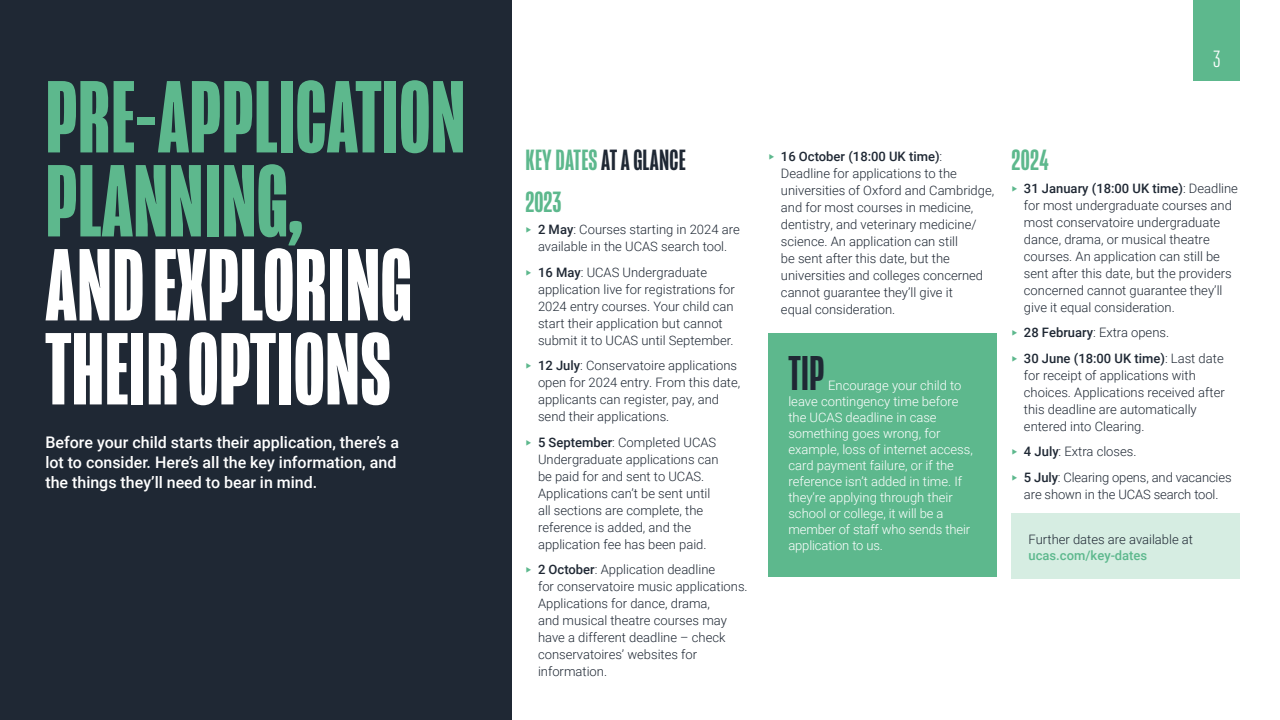
<style>
.page{position:relative;width:1280px;height:720px;background:#fff}
.page>*{position:absolute;margin:0;border:0;box-sizing:border-box;transform-origin:0 0}
.t1{font:700 105px/84px "Mongoose";color:#5db88d}
.t2{font:700 105px/84px "Mongoose";color:#fff}
.t3{font:500 50px "Mongoose";color:#1f2834}
.t4{font:500 30px/41.7px "Mongoose";letter-spacing:.01em;color:#5db88d}
.t5{font:300 24.1px "Mongoose";color:#fff}
.t6{font:500 16px/20px "Roboto";color:#fff}
.t7{font:300 13px/17px "Roboto";color:#1f2834}
.t8{font:300 13px/16px "Roboto";color:#fff}
.t9{font:500 13px/25.5px "Roboto";color:#1f2834}
.t10{font:500 13px "Roboto";color:#5db88d}
.s1{color:#1f2834}
.s2{color:#5db88d}
.s3{font-weight:500}
.s4{font-weight:300;color:#5db88d}
.s5{font-weight:300}
</style>
<div class="page">
<div style="left:0;top:0;width:511px;height:720px;background:#1f2834"></div>
<div style="left:769px;top:333px;width:228px;height:244px;background:#5db88d"></div>
<div style="left:1012px;top:513px;width:228px;height:66px;background:#d6ede2"></div>
<div style="left:1193px;top:0;width:47px;height:81px;background:#5db88d"></div>
<h1 class="t1" style="left:45px;top:78px;width:422px">PRE-APPLICATION<br>PLANNING,</h1>
<h1 class="t2" style="left:45px;top:246px;width:368px">AND EXPLORING<br>THEIR OPTIONS</h1>
<p class="t6" style="left:45px;top:431px;width:355px">Before your child starts their application, there’s a lot to consider. Here’s all the key information, and the things they’ll need to bear in mind.</p>
<h3 class="t5" style="left:1213px;top:45px;width:9px">3</h3>
<h3 class="t4" style="left:526px;top:139px;width:162px">KEY DATES <span class="s1">AT A GLANCE<br></span>2023</h3>
<p class="t7" style="left:526px;top:221px;width:216px;text-align:center"><span class="s2">‣</span> <span class="s3">2 May</span>: Courses starting in 2024 are available in the UCAS search tool.</p>
<p class="t7" style="left:538px;top:263px;width:198px;text-indent:-12px"><span class="s2">‣</span> <span class="s3">16 May</span>: UCAS Undergraduate application live for registrations for 2024 entry courses. Your child can start their application but cannot submit it to UCAS until September.</p>
<p class="t7" style="left:538px;top:357px;width:204px;text-indent:-12px"><span class="s2">‣</span> <span class="s3">12 July</span>: Conservatoire applications open for 2024 entry. From this date, applicants can register, pay, and send their applications.</p>
<p class="t7" style="left:538px;top:433px;width:182px;text-indent:-12px"><span class="s2">‣</span> <span class="s3">5 September</span>: Completed UCAS<br>Undergraduate applications can be paid for and sent to UCAS.<br>Applications can’t be sent until all sections are complete, the reference is added, and the application fee has been paid.</p>
<p class="t7" style="left:538px;top:561px;width:211px;text-indent:-12px"><span class="s2">‣</span> <span class="s3">2 October</span>: Application deadline<br>for conservatoire music applications.<br>Applications for dance, drama,<br>and musical theatre courses may have a different deadline – check conservatoires’ websites for information.</p>
<p class="t7" style="left:781px;top:147px;width:215px;text-indent:-12px"><span class="s2">‣</span> <span class="s3">16 October (18:00 UK time)</span>:<br>Deadline for applications to the universities of Oxford and Cambridge, and for most courses in medicine, dentistry, and veterinary medicine/ science. An application can still<br>be sent after this date, but the universities and colleges concerned cannot guarantee they’ll give it<br>equal consideration.</p>
<h3 class="t4" style="left:1012px;top:139px;width:38px">2024</h3>
<p class="t7" style="left:1024px;top:179px;width:216px;text-indent:-12px"><span class="s2">‣</span> <span class="s3">31 January (18:00 UK time)</span>: Deadline for most undergraduate courses and most conservatoire undergraduate dance, drama, or musical theatre courses. An application can still be sent after this date, but the providers concerned cannot guarantee they’ll give it equal consideration.</p>
<p class="t9" style="left:1012px;top:319px;width:214px"><span class="s4">‣</span> 28 February<span class="s5">: Extra opens.<br></span><span class="s4">‣</span> 30 June (18:00 UK time)<span class="s5">: Last date</span></p>
<p class="t7" style="left:1024px;top:366px;width:202px">for receipt of applications with choices. Applications received after this deadline are automatically entered into Clearing.</p>
<p class="t7" style="left:1012px;top:438px;width:222px;line-height:25.5px"><span class="s2">‣</span> <span class="s3">4 July</span>: Extra closes.<br><span class="s2">‣</span> <span class="s3">5 July</span>: Clearing opens, and vacancies</p>
<p class="t7" style="left:1024px;top:485px;width:196px">are shown in the UCAS search tool.</p>
<h2 class="t3" style="left:788px;top:345px;width:38px">TIP</h2>
<p class="t8" style="left:788px;top:377px;width:186px;text-indent:40px">Encourage your child to leave contingency time before the UCAS deadline in case something goes wrong, for example, loss of internet access, card payment failure, or if the reference isn’t added in time. If they’re applying through their school or college, it will be a member of staff who sends their application to us.</p>
<p class="t7" style="left:1029px;top:530px;width:166px">Further dates are available at</p>
<p class="t10" style="left:1029px;top:546px;width:120px">ucas.com/key-dates</p>
</div>
